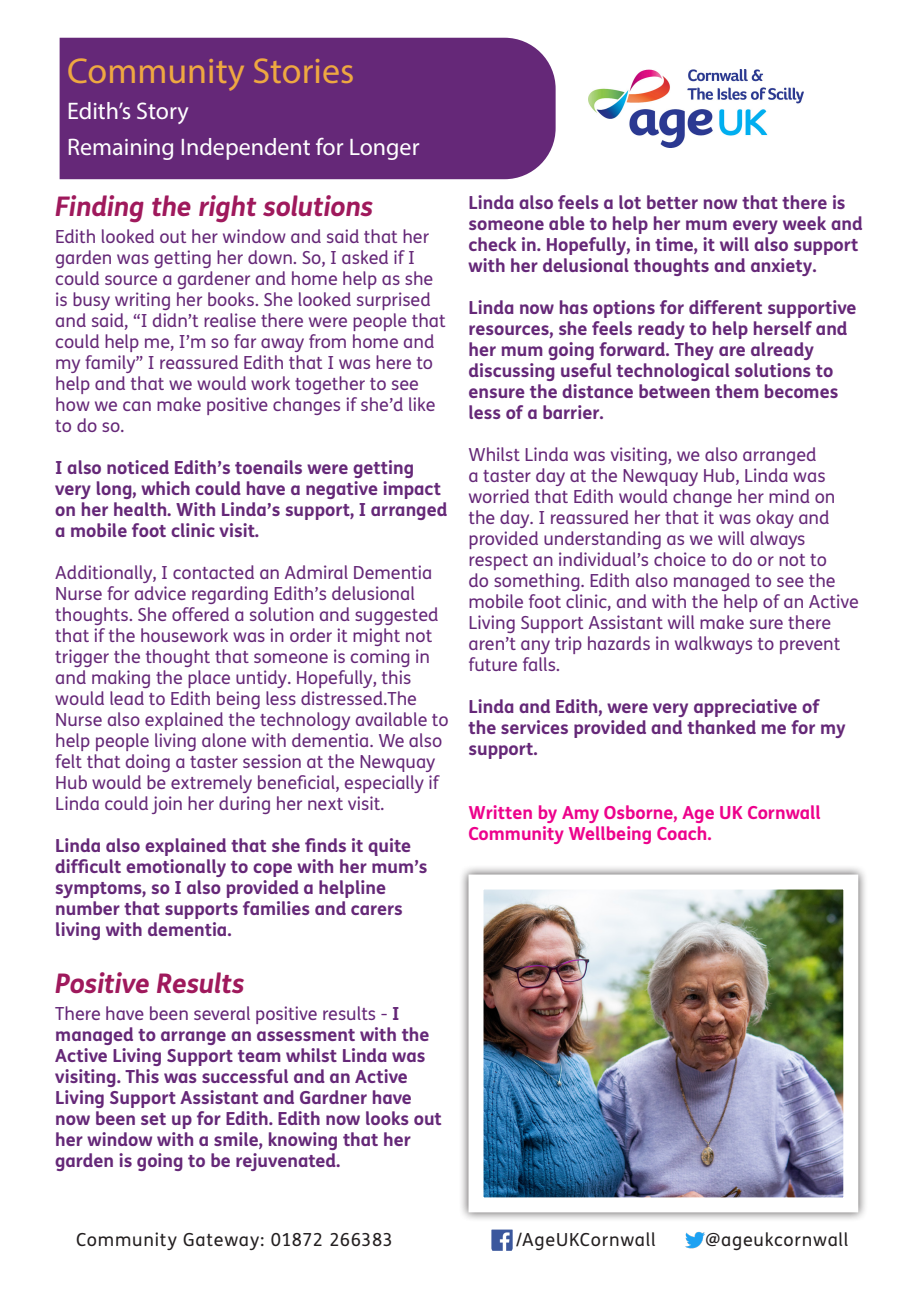
<style>
.page{position:relative;width:919px;height:1289px;background:#fff}
.page>*{position:absolute;margin:0;border:0;box-sizing:border-box;transform-origin:0 0}
.t1{font:36px "Myriad Pro";color:#eea841}
.t2{font:italic 700 27px "FS Me";letter-spacing:-.01em;color:#9f195c}
.t3{font:24px "Myriad Pro";color:#fff}
.t4{font:18px/21px "FS Me";color:#652878}
.t5{font:700 18px/21px "FS Me";color:#652878}
.t6{font:700 18px/21px "FS Me";color:#ed028c}
.t7{font:18px "FS Me";letter-spacing:.04em;color:#231f20}
.s1{font-weight:400}
</style>
<div class="page">
<img style="left:491px;top:1229px;width:21px;height:21px">
<img style="left:685px;top:1231px;width:20px;height:18px">
<div style="left:60px;top:38px;width:495px;height:141px;background:#652878"></div>
<img style="left:588px;top:69px;width:215px;height:79px">
<div style="left:459px;top:865px;width:409px;height:357px;background:#231f20;opacity:.75"></div>
<img style="left:484px;top:890px;width:358px;height:306px">
<div style="left:468px;top:874px;width:390px;height:338px;border:15px solid #fff"></div>
<p class="t1" style="left:67px;top:49px;width:289px">Community Stories</p>
<p class="t3" style="left:67px;top:96px;width:123px">Edith’s Story</p>
<p class="t3" style="left:67px;top:132px;width:354px">Remaining Independent for Longer</p>
<p class="t2" style="left:55px;top:185px;width:319px">Finding the right solutions</p>
<p class="t4" style="left:55px;top:226px;width:392px">Edith looked out her window and said that her garden was getting her down. So, I asked if I could source a gardener and home help as she is busy writing her books. She looked surprised and said, “I didn’t realise there were people that could help me, I’m so far away from home and my family” I reassured Edith that I was here to help and that we would work together to see how we can make positive changes if she’d like to do so.</p>
<p class="t5" style="left:55px;top:456px;width:393px">I also noticed Edith’s toenails were getting very long, which could have a negative impact on her health. With Linda’s support, I arranged a mobile foot clinic visit.</p>
<p class="t4" style="left:55px;top:562px;width:395px">Additionally, I contacted an Admiral Dementia Nurse for advice regarding Edith’s delusional thoughts. She offered a solution and suggested that if the housework was in order it might not trigger the thought that someone is coming in and making the place untidy. Hopefully, this would lead to Edith being less distressed.The Nurse also explained the technology available to help people living alone with dementia. We also felt that doing a taster session at the Newquay Hub would be extremely beneficial, especially if Linda could join her during her next visit.</p>
<p class="t5" style="left:55px;top:834px;width:374px">Linda also explained that she finds it quite difficult emotionally to cope with her mum’s symptoms, so I also provided a helpline number that supports families and carers living with dementia.</p>
<p class="t2" style="left:55px;top:962px;width:191px">Positive Results</p>
<p class="t5" style="left:55px;top:1002px;width:388px"><span class="s1">There have been several positive results -</span> I managed to arrange an assessment with the Active Living Support team whilst Linda was visiting. This was successful and an Active Living Support Assistant and Gardner have now been set up for Edith. Edith now looks out her window with a smile, knowing that her garden is going to be rejuvenated.</p>
<p class="t5" style="left:468px;top:191px;width:395px">Linda also feels a lot better now that there is someone able to help her mum every week and check in. Hopefully, in time, it will also support with her delusional thoughts and anxiety.</p>
<p class="t5" style="left:468px;top:296px;width:389px">Linda now has options for different supportive resources, she feels ready to help herself and her mum going forward. They are already discussing useful technological solutions to ensure the distance between them becomes less of a barrier.</p>
<p class="t4" style="left:468px;top:444px;width:392px">Whilst Linda was visiting, we also arranged<br>a taster day at the Newquay Hub, Linda was worried that Edith would change her mind on the day. I reassured her that it was okay and provided understanding as we will always respect an individual’s choice to do or not to<br>do something. Edith also managed to see the mobile foot clinic, and with the help of an Active Living Support Assistant will make sure there aren’t any trip hazards in walkways to prevent future falls.</p>
<p class="t5" style="left:468px;top:695px;width:378px">Linda and Edith, were very appreciative of the services provided and thanked me for my support.</p>
<p class="t6" style="left:468px;top:800px;width:354px">Written by Amy Osborne, Age UK Cornwall<br>Community Wellbeing Coach.</p>
<p class="t7" style="left:76px;top:1226px;width:318px">Community Gateway: 01872 266383</p>
<p class="t7" style="left:516px;top:1226px;width:141px">/AgeUKCornwall</p>
<p class="t7" style="left:705px;top:1226px;width:145px">@ageukcornwall</p>
</div>
